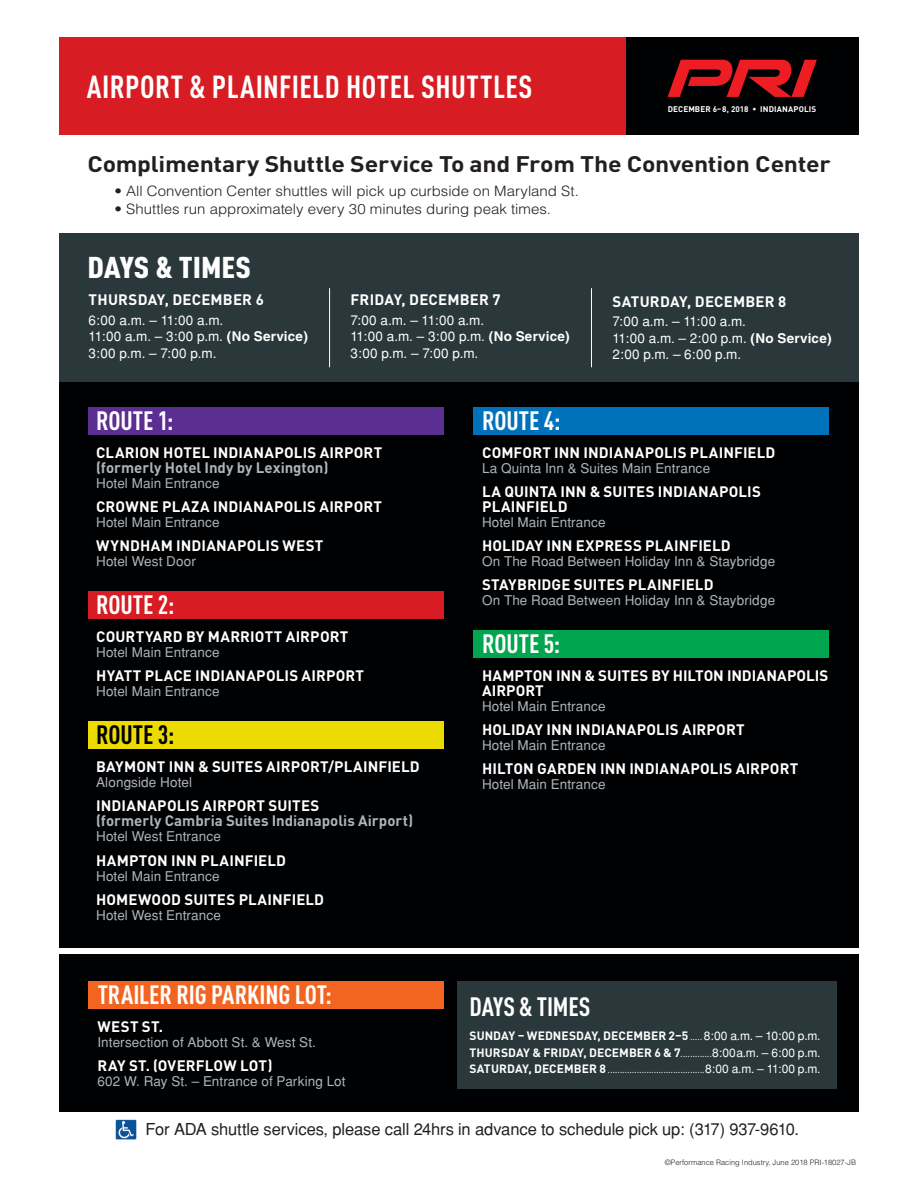
<style>
.page{position:relative;width:918px;height:1188px;background:#fff}
.page>*{position:absolute;margin:0;border:0;box-sizing:border-box;transform-origin:0 0}
.t1{font:700 33.75px "DIN Condensed";letter-spacing:.015em;color:#fff;scale:1.11 1}
.t2{font:700 condensed 31.5px "DINOT";letter-spacing:.015em;color:#fff}
.t3{font:900 condensed 29.7px "DINOT";color:#fff;scale:1.11 1}
.t4{font:700 condensed 26.25px "DINOT";letter-spacing:-.005em;color:#fff}
.t5{font:700 condensed 26.25px "DINOT";letter-spacing:-.005em;color:#000102}
.t6{font:700 22.35px "DINOT";letter-spacing:-.015em;color:#231f20;scale:1.11 1}
.t7{font:16.5px "Helvetica";letter-spacing:-.01em;color:#231f20}
.t8{font:700 15px/15px "DINOT";letter-spacing:.01em;color:#fff}
.t9{font:700 15px "DINOT";color:#b2b3b7}
.t10{font:300 14.25px "Helvetica";color:#231f20;scale:1.05 1}
.t11{font:13.5px "Helvetica";letter-spacing:.01em;color:#b2b3b7}
.t12{font:13.5px/16.5px "Helvetica";letter-spacing:.015em;color:#fff}
.t13{font:700 12px/16.5px "DINOT";letter-spacing:.005em;color:#fff}
.t14{font:300 condensed 12px "Helvetica";color:#fff}
.t15{font:700 8.1px "DINOT";letter-spacing:.01em;color:#fff}
.t16{font:300 7.5px "Helvetica";color:#231f20}
.s1{font-weight:700}
.s2{font-family:"Helvetica";font-weight:300;font-stretch:condensed}
.s3{font-family:"Helvetica";font-weight:400}
.s4{font-family:"DINOT";font-weight:700;font-stretch:normal}
.s5{font-weight:400;font-stretch:normal}
</style>
<div class="page">
<div style="left:626px;top:37px;width:233px;height:97px;background:#000102"></div>
<div style="left:59px;top:37px;width:567px;height:97px;background:#d81c23"></div>
<svg style="left:668px;top:60px;width:149px;height:37px"></svg>
<div style="left:59px;top:233px;width:800px;height:715px;background:#000102"></div>
<img style="left:115px;top:1119px;width:21px;height:21px">
<div style="left:59px;top:954px;width:800px;height:158px;background:#000102"></div>
<div style="left:457px;top:981px;width:379px;height:108px;background:#2a383b"></div>
<div style="left:59px;top:233px;width:800px;height:148px;background:#2a383b"></div>
<hr style="left:329px;top:288px;width:1px;height:79px;background:#fff">
<hr style="left:591px;top:288px;width:1px;height:79px;background:#fff">
<div style="left:474px;top:408px;width:355px;height:27px;background:#0072bc"></div>
<div style="left:474px;top:631px;width:355px;height:27px;background:#00a54f"></div>
<div style="left:89px;top:721px;width:355px;height:27px;background:#ebdb01"></div>
<div style="left:89px;top:408px;width:355px;height:27px;background:#5b2e91"></div>
<div style="left:89px;top:591px;width:355px;height:27px;background:#d81c23"></div>
<div style="left:89px;top:981px;width:355px;height:27px;background:#f36421"></div>
<h1 class="t1" style="left:87px;top:67px;width:288px">HOTEL SHUTTLE SCHEDULE</h1>
<h2 class="t2" style="left:87px;top:63px;width:447px">AIRPORT &amp; PLAINFIELD HOTEL SHUTTLES</h2>
<p class="t15" style="left:668px;top:103px;width:150px">DECEMBER 6–8, 2018 • INDIANAPOLIS</p>
<h3 class="t6" style="left:87px;top:146px;width:671px">Complimentary Shuttle Service To and From The Convention Center</h3>
<p class="t10" style="left:114px;top:182px;width:444px">• All Convention Center shuttles will pick up curbside on Maryland St.</p>
<p class="t10" style="left:114px;top:200px;width:417px">• Shuttles run approximately every 30 minutes during peak times.</p>
<h3 class="t3" style="left:87px;top:245px;width:149px">DAYS &amp; TIMES</h3>
<p class="t8" style="left:89px;top:291px;width:177px">THURSDAY, DECEMBER 6</p>
<p class="t12" style="left:89px;top:312px;width:221px">6:00 a.m. – 11:00 a.m.<br>11:00 a.m. – 3:00 p.m. <span class="s1">(No Service)<br></span>3:00 p.m. – 7:00 p.m.</p>
<p class="t8" style="left:351px;top:291px;width:152px">FRIDAY, DECEMBER 7</p>
<p class="t12" style="left:350px;top:312px;width:221px">7:00 a.m. – 11:00 a.m.<br>11:00 a.m. – 3:00 p.m. <span class="s1">(No Service)<br></span>3:00 p.m. – 7:00 p.m.</p>
<p class="t8" style="left:612px;top:292px;width:175px">SATURDAY, DECEMBER 8</p>
<p class="t12" style="left:612px;top:313px;width:221px">7:00 a.m. – 11:00 a.m.<br>11:00 a.m. – 2:00 p.m. <span class="s1">(No Service)<br></span>2:00 p.m. – 6:00 p.m.</p>
<h3 class="t4" style="left:96px;top:402px;width:79px">ROUTE 1:</h3>
<p class="t8" style="left:96px;top:444px;width:288px">CLARION HOTEL INDIANAPOLIS AIRPORT</p>
<p class="t9" style="left:96px;top:456px;width:234px">(formerly Hotel Indy by Lexington)</p>
<p class="t11" style="left:96px;top:475px;width:125px">Hotel Main Entrance</p>
<p class="t8" style="left:96px;top:498px;width:287px">CROWNE PLAZA INDIANAPOLIS AIRPORT</p>
<p class="t11" style="left:96px;top:514px;width:125px">Hotel Main Entrance</p>
<p class="t8" style="left:96px;top:537px;width:229px">WYNDHAM INDIANAPOLIS WEST</p>
<p class="t11" style="left:96px;top:553px;width:101px">Hotel West Door</p>
<h3 class="t4" style="left:96px;top:586px;width:80px">ROUTE 2:</h3>
<p class="t8" style="left:96px;top:628px;width:254px">COURTYARD BY MARRIOTT AIRPORT</p>
<p class="t11" style="left:96px;top:644px;width:125px">Hotel Main Entrance</p>
<p class="t8" style="left:96px;top:667px;width:269px">HYATT PLACE INDIANAPOLIS AIRPORT</p>
<p class="t11" style="left:96px;top:683px;width:125px">Hotel Main Entrance</p>
<h3 class="t5" style="left:96px;top:715px;width:80px">ROUTE 3:</h3>
<p class="t8" style="left:96px;top:757px;width:325px">BAYMONT INN &amp; SUITES AIRPORT/PLAINFIELD</p>
<p class="t11" style="left:96px;top:774px;width:97px">Alongside Hotel</p>
<p class="t8" style="left:96px;top:796px;width:225px">INDIANAPOLIS AIRPORT SUITES</p>
<p class="t9" style="left:96px;top:809px;width:318px">(formerly Cambria Suites Indianapolis Airport)</p>
<p class="t11" style="left:96px;top:828px;width:126px">Hotel West Entrance</p>
<p class="t8" style="left:96px;top:852px;width:191px">HAMPTON INN PLAINFIELD</p>
<p class="t11" style="left:96px;top:868px;width:125px">Hotel Main Entrance</p>
<p class="t8" style="left:96px;top:891px;width:229px">HOMEWOOD SUITES PLAINFIELD</p>
<p class="t11" style="left:96px;top:907px;width:126px">Hotel West Entrance</p>
<h3 class="t4" style="left:98px;top:976px;width:236px">TRAILER RIG PARKING LOT:</h3>
<p class="t8" style="left:98px;top:1018px;width:67px">WEST ST.</p>
<p class="t11" style="left:98px;top:1034px;width:220px">Intersection of Abbott St. &amp; West St.</p>
<p class="t8" style="left:98px;top:1057px;width:176px">RAY ST. (OVERFLOW LOT)</p>
<p class="t11" style="left:98px;top:1073px;width:250px">602 W. Ray St. – Entrance of Parking Lot</p>
<h3 class="t4" style="left:482px;top:402px;width:80px">ROUTE 4:</h3>
<p class="t8" style="left:482px;top:444px;width:295px">COMFORT INN INDIANAPOLIS PLAINFIELD</p>
<p class="t11" style="left:482px;top:460px;width:230px">La Quinta Inn &amp; Suites Main Entrance</p>
<p class="t8" style="left:482px;top:483px;width:280px">LA QUINTA INN &amp; SUITES INDIANAPOLIS<br>PLAINFIELD</p>
<p class="t11" style="left:482px;top:514px;width:125px">Hotel Main Entrance</p>
<p class="t8" style="left:482px;top:537px;width:250px">HOLIDAY INN EXPRESS PLAINFIELD</p>
<p class="t11" style="left:482px;top:553px;width:295px">On The Road Between Holiday Inn &amp; Staybridge</p>
<p class="t8" style="left:482px;top:576px;width:233px">STAYBRIDGE SUITES PLAINFIELD</p>
<p class="t11" style="left:482px;top:592px;width:295px">On The Road Between Holiday Inn &amp; Staybridge</p>
<h3 class="t4" style="left:482px;top:625px;width:80px">ROUTE 5:</h3>
<p class="t8" style="left:482px;top:667px;width:348px">HAMPTON INN &amp; SUITES BY HILTON INDIANAPOLIS<br>AIRPORT</p>
<p class="t11" style="left:482px;top:698px;width:125px">Hotel Main Entrance</p>
<p class="t8" style="left:482px;top:721px;width:264px">HOLIDAY INN INDIANAPOLIS AIRPORT</p>
<p class="t11" style="left:482px;top:737px;width:125px">Hotel Main Entrance</p>
<p class="t8" style="left:482px;top:760px;width:318px">HILTON GARDEN INN INDIANAPOLIS AIRPORT</p>
<p class="t11" style="left:482px;top:776px;width:125px">Hotel Main Entrance</p>
<h3 class="t4" style="left:470px;top:988px;width:122px">DAYS &amp; TIMES</h3>
<p class="t13" style="left:469px;top:1027px;width:352px">SUNDAY – WEDNESDAY, DECEMBER 2–5 <span class="s2">.....</span><span class="s3">8:00 a.m. – 10:00 p.m.<br></span>THURSDAY &amp; FRIDAY, DECEMBER 6 &amp; 7<span class="s2">.............</span><span class="s3">8:00 a.m. – 6:00 p.m.</span></p>
<p class="t14" style="left:470px;top:1062px;width:352px"><span class="s4">SATURDAY, DECEMBER 8</span> ........................................<span class="s5">8:00 a.m. – 11:00 p.m.</span></p>
<p class="t7" style="left:146px;top:1120px;width:655px">For ADA shuttle services, please call 24hrs in advance to schedule pick up: (317) 937-9610.</p>
<p class="t16" style="left:665px;top:1157px;width:193px">©Performance Racing Industry, June 2018 PRI-18027-JB</p>
</div>
